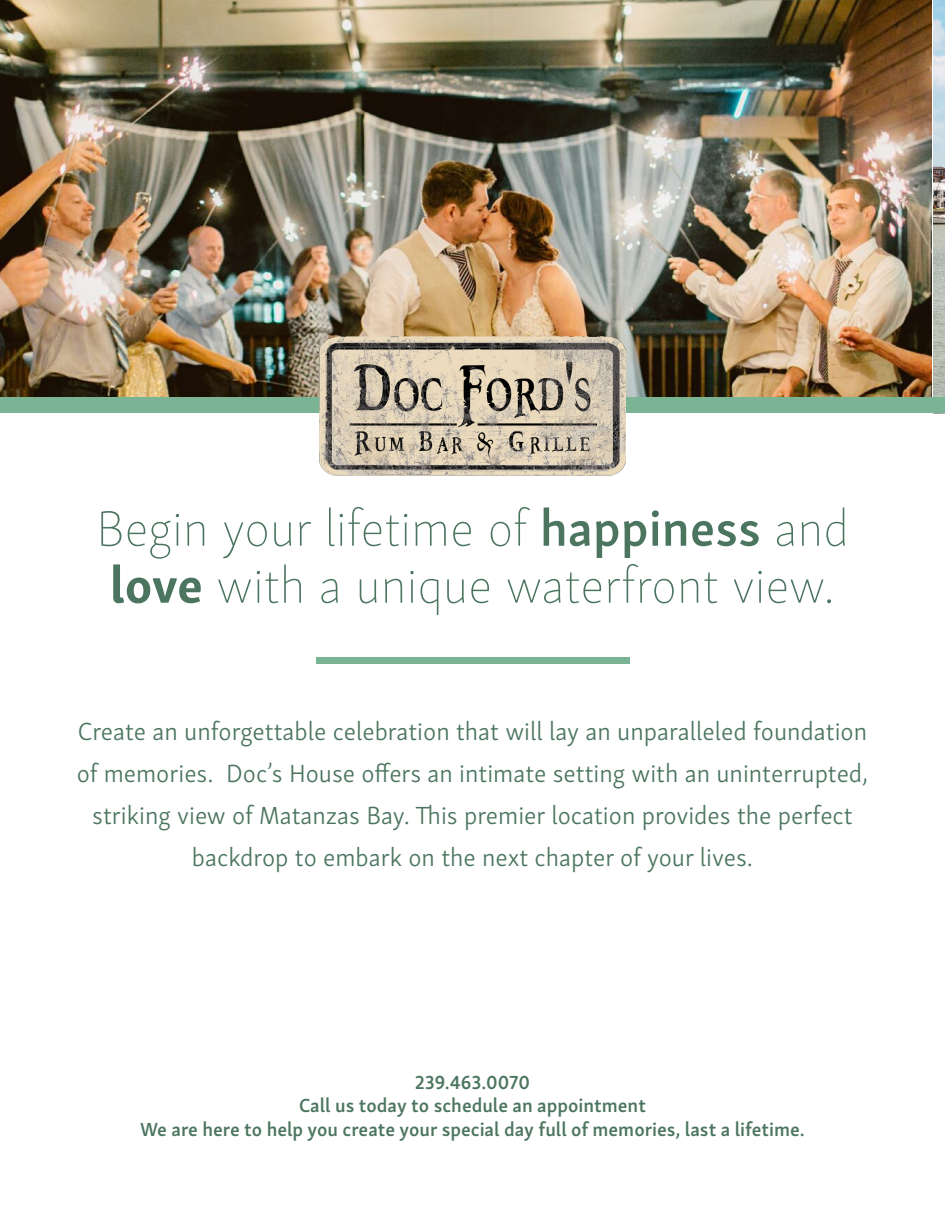
<style>
.page{position:relative;width:945px;height:1215px;background:#fff}
.page>*{position:absolute;margin:0;border:0;box-sizing:border-box;transform-origin:0 0}
.t1{font:100 51px/57px "Skolar Sans";color:#4b755f}
.t2{font:300 25.5px/42px "Skolar Sans";color:#4b755f;text-align:center}
.t3{font:600 19.5px "Skolar Sans";color:#4b755f}
.s1{font-weight:600}
.s2{font-weight:700}
</style>
<div class="page">
<img style="left:0;top:0;width:932px;height:398px">
<img style="left:934px;top:0;width:11px;height:398px">
<div style="left:0;top:398px;width:932px;height:15px;background:#7bb494"></div>
<img style="left:320px;top:336px;width:305px;height:140px">
<div style="left:316px;top:657px;width:313px;height:7px;background:#7bb494"></div>
<div style="left:932px;top:398px;width:13px;height:15px;background:#7bb494"></div>
<p class="t1" style="left:96px;top:497px;width:754px">Begin your lifetime of <span class="s1">happiness</span> and <span class="s2">love</span> with a unique waterfront view.</p>
<p class="t2" style="left:77px;top:709px;width:793px">Create an unforgettable celebration that will lay an unparalleled foundation of memories. Doc’s House offers an intimate setting with an uninterrupted, striking view of Matanzas Bay. This premier location provides the perfect backdrop to embark on the next chapter of your lives.</p>
<p class="t3" style="left:415px;top:1067px;width:117px">239.463.0070</p>
<p class="t3" style="left:299px;top:1090px;width:348px">Call us today to schedule an appointment</p>
<p class="t3" style="left:140px;top:1113px;width:666px">We are here to help you create your special day full of memories, last a lifetime.</p>
</div>
